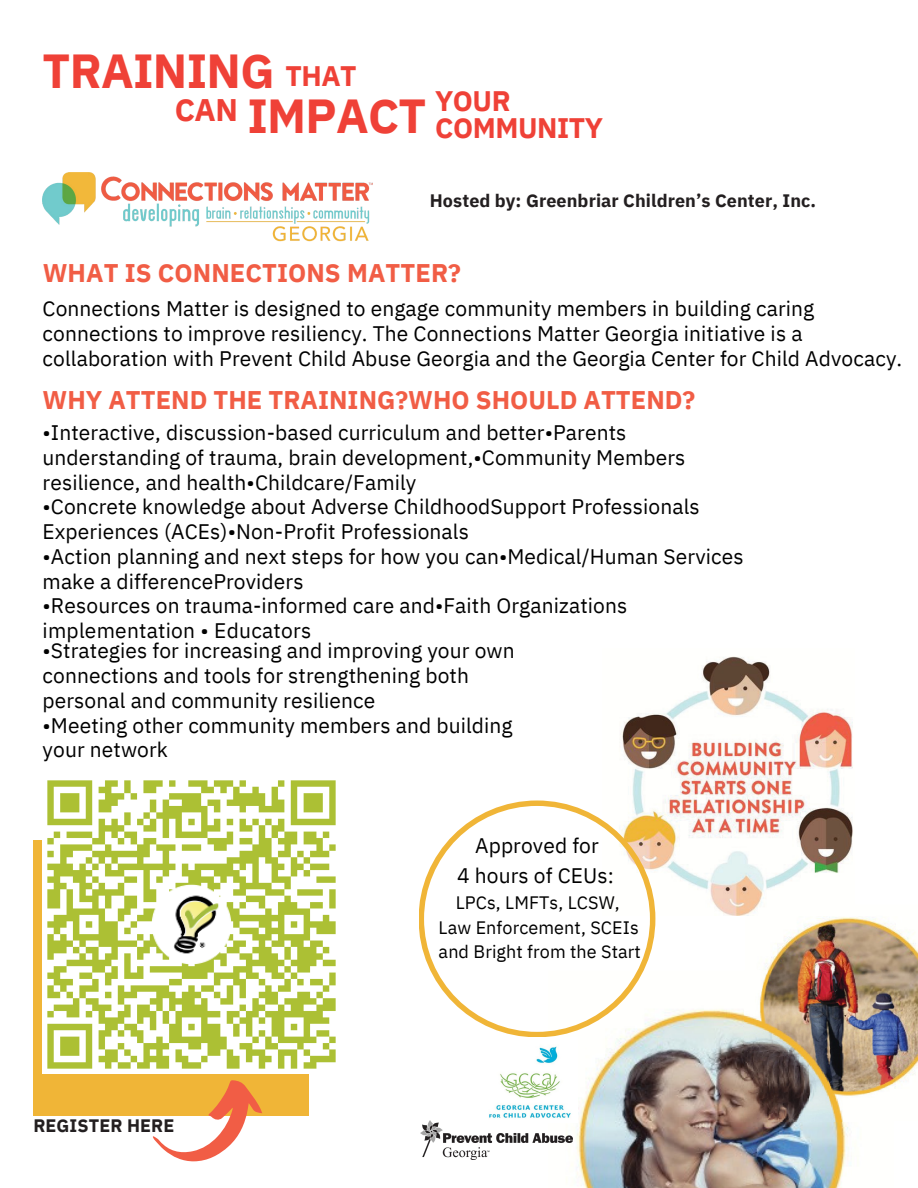
<style>
.page{position:relative;width:918px;height:1188px;background:#fff}
.page>*{position:absolute;margin:0;border:0;box-sizing:border-box;transform-origin:0 0}
.t1{font:700 47.7px "IBM Plex Sans";letter-spacing:-.015em;color:#ef4137}
.t2{font:700 31.2px "IBM Plex Sans";color:#ef4137}
.t3{font:700 28.2px/27px "IBM Plex Sans";letter-spacing:-.015em;color:#ef4137}
.t4{font:700 25.5px "IBM Plex Sans";color:#f15d45}
.t5{font:21px/24.8px "IBM Plex Sans";letter-spacing:.005em;color:#000}
.t6{font:18px/24.8px "IBM Plex Sans";letter-spacing:.005em;color:#000;text-align:center}
.t7{font:700 18px "IBM Plex Sans";letter-spacing:.005em;color:#231f20}
</style>
<div class="page">
<img style="left:763px;top:916px;width:155px;height:173px">
<img style="left:621px;top:656px;width:232px;height:260px">
<img style="left:572px;top:971px;width:322px;height:217px">
<img style="left:745px;top:971px;width:148px;height:150px">
<svg style="left:419px;top:800px;width:236px;height:237px"></svg>
<img style="left:43px;top:172px;width:329px;height:70px">
<img style="left:489px;top:1038px;width:88px;height:84px">
<img style="left:420px;top:1120px;width:152px;height:40px">
<div style="left:33px;top:840px;width:276px;height:276px;background:#f0b537"></div>
<img style="left:43px;top:780px;width:293px;height:294px">
<svg style="left:153px;top:1081px;width:109px;height:80px"></svg>
<p class="t1" style="left:43px;top:40px;width:234px">TRAINING</p>
<p class="t3" style="left:285px;top:62px;width:73px">THAT</p>
<p class="t1" style="left:247px;top:84px;width:180px">IMPACT</p>
<p class="t2" style="left:175px;top:89px;width:65px">CAN</p>
<p class="t3" style="left:435px;top:87px;width:170px">YOUR<br>COMMUNITY</p>
<p class="t7" style="left:430px;top:189px;width:388px">Hosted by: Greenbriar Children’s Center, Inc.</p>
<p class="t4" style="left:43px;top:256px;width:420px">WHAT IS CONNECTIONS MATTER?</p>
<p class="t5" style="left:43px;top:296px;width:861px">Connections Matter is designed to engage community members in building caring connections to improve resiliency. The Connections Matter Georgia initiative is a collaboration with Prevent Child Abuse Georgia and the Georgia Center for Child Advocacy.</p>
<p class="t4" style="left:43px;top:382px;width:654px">WHY ATTEND THE TRAINING?WHO SHOULD ATTEND?</p>
<p class="t5" style="left:43px;top:420px;width:585px">•Interactive, discussion-based curriculum and better•Parents</p>
<p class="t5" style="left:43px;top:445px;width:644px">understanding of trauma, brain development,•Community Members</p>
<p class="t5" style="left:43px;top:469px;width:375px">resilience, and health•Childcare/Family</p>
<p class="t5" style="left:43px;top:494px;width:659px">•Concrete knowledge about Adverse ChildhoodSupport Professionals</p>
<p class="t5" style="left:43px;top:519px;width:428px">Experiences (ACEs)•Non-Profit Professionals</p>
<p class="t5" style="left:43px;top:544px;width:703px">•Action planning and next steps for how you can•Medical/Human Services</p>
<p class="t5" style="left:43px;top:568px;width:262px">make a differenceProviders</p>
<p class="t5" style="left:43px;top:593px;width:586px">•Resources on trauma-informed care and•Faith Organizations</p>
<p class="t5" style="left:43px;top:618px;width:270px">implementation • Educators</p>
<p class="t5" style="left:43px;top:638px;width:474px">•Strategies for increasing and improving your own</p>
<p class="t5" style="left:43px;top:663px;width:428px">connections and tools for strengthening both</p>
<p class="t5" style="left:43px;top:688px;width:334px">personal and community resilience</p>
<p class="t5" style="left:43px;top:712px;width:472px">•Meeting other community members and building</p>
<p class="t5" style="left:43px;top:737px;width:127px">your network</p>
<p class="t5" style="left:475px;top:833px;width:125px">Approved for</p>
<p class="t5" style="left:457px;top:862px;width:158px">4 hours of CEUs:</p>
<p class="t7" style="left:33px;top:1114px;width:142px">REGISTER HERE</p>
<p class="t6" style="left:439px;top:890px;width:204px">LPCs, LMFTs, LCSW,<br>Law Enforcement, SCEIs and Bright from the Start</p>
</div>
